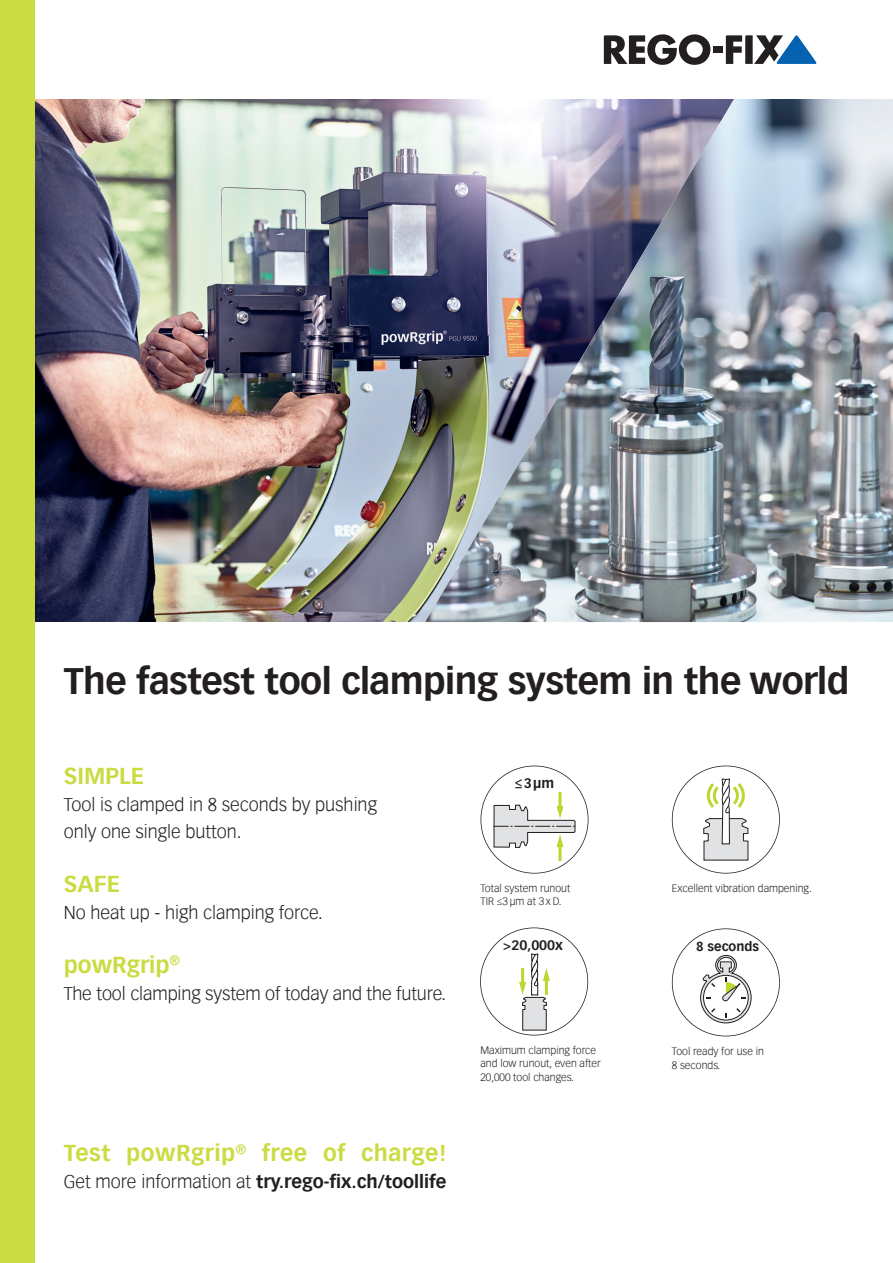
<style>
.page{position:relative;width:893px;height:1263px;background:#fff}
.page>*{position:absolute;margin:0;border:0;box-sizing:border-box;transform-origin:0 0}
.t1{font:700 36px "Vectora Com";letter-spacing:-.015em;color:#231f20}
.t2{font:700 22.5px "Vectora Com";letter-spacing:.02em;color:#cbdb42}
.t3{font:700 22.5px "Vectora Com";color:#cbdb42}
.t4{font:300 18px/27px "Vectora Com";color:#231f20}
.t5{font:700 18px "Vectora Com";color:#231f20}
.t6{font:700 13.5px "Vectora Com";color:#231f20}
.t7{font:700 12.75px "Vectora Com";color:#231f20}
.t8{font:300 10.5px/13.5px "Vectora Com";color:#231f20}
.s1{font-weight:300}
.s2{font-weight:900}
</style>
<div class="page">
<img style="left:34px;top:99px;width:391px;height:523px">
<img style="left:425px;top:99px;width:468px;height:523px">
<svg style="left:480px;top:927px;width:108px;height:108px"></svg>
<svg style="left:672px;top:765px;width:108px;height:108px"></svg>
<svg style="left:672px;top:928px;width:108px;height:108px"></svg>
<svg style="left:480px;top:766px;width:108px;height:107px"></svg>
<div style="left:713px;top:46px;width:10px;height:7px;background:#231f20"></div>
<svg style="left:604px;top:34px;width:106px;height:31px"></svg>
<svg style="left:726px;top:35px;width:90px;height:29px"></svg>
<div style="left:0;top:0;width:34px;height:1263px;background:#cbdb42"></div>
<h1 class="t1" style="left:64px;top:659px;width:787px">The fastest tool clamping system in the world</h1>
<h2 class="t2" style="left:64px;top:762px;width:82px">SIMPLE</h2>
<h3 class="t4" style="left:64px;top:791px;width:315px">Tool is clamped in 8 seconds by pushing only one single button.</h3>
<h2 class="t2" style="left:64px;top:870px;width:58px">SAFE</h2>
<h3 class="t4" style="left:64px;top:899px;width:260px">No heat up - high clamping force.</h3>
<h2 class="t3" style="left:64px;top:951px;width:118px">powRgrip<sup>®</sup></h2>
<h3 class="t4" style="left:64px;top:980px;width:384px">The tool clamping system of today and the future.</h3>
<h2 class="t2" style="left:64px;top:1139px;width:384px">Test powRgrip<sup>®</sup> free of charge!</h2>
<h3 class="t5" style="left:64px;top:1171px;width:384px"><span class="s1">Get more information at</span> try.rego-fix.ch/toollife</h3>
<p class="t6" style="left:515px;top:775px;width:41px"><span class="s2">≤</span>3μm</p>
<p class="t8" style="left:480px;top:881px;width:91px">Total system runout<br>TIR ≤3 µm at 3 x D.</p>
<p class="t6" style="left:503px;top:937px;width:61px">&gt;20,000x</p>
<p class="t8" style="left:480px;top:1043px;width:122px">Maximum clamping force and low runout, even after<br>20,000 tool changes.</p>
<p class="t8" style="left:672px;top:882px;width:141px">Excellent vibration dampening.</p>
<p class="t7" style="left:696px;top:939px;width:64px">8 seconds</p>
<p class="t8" style="left:672px;top:1044px;width:94px">Tool ready for use in<br>8 seconds.</p>
</div>
